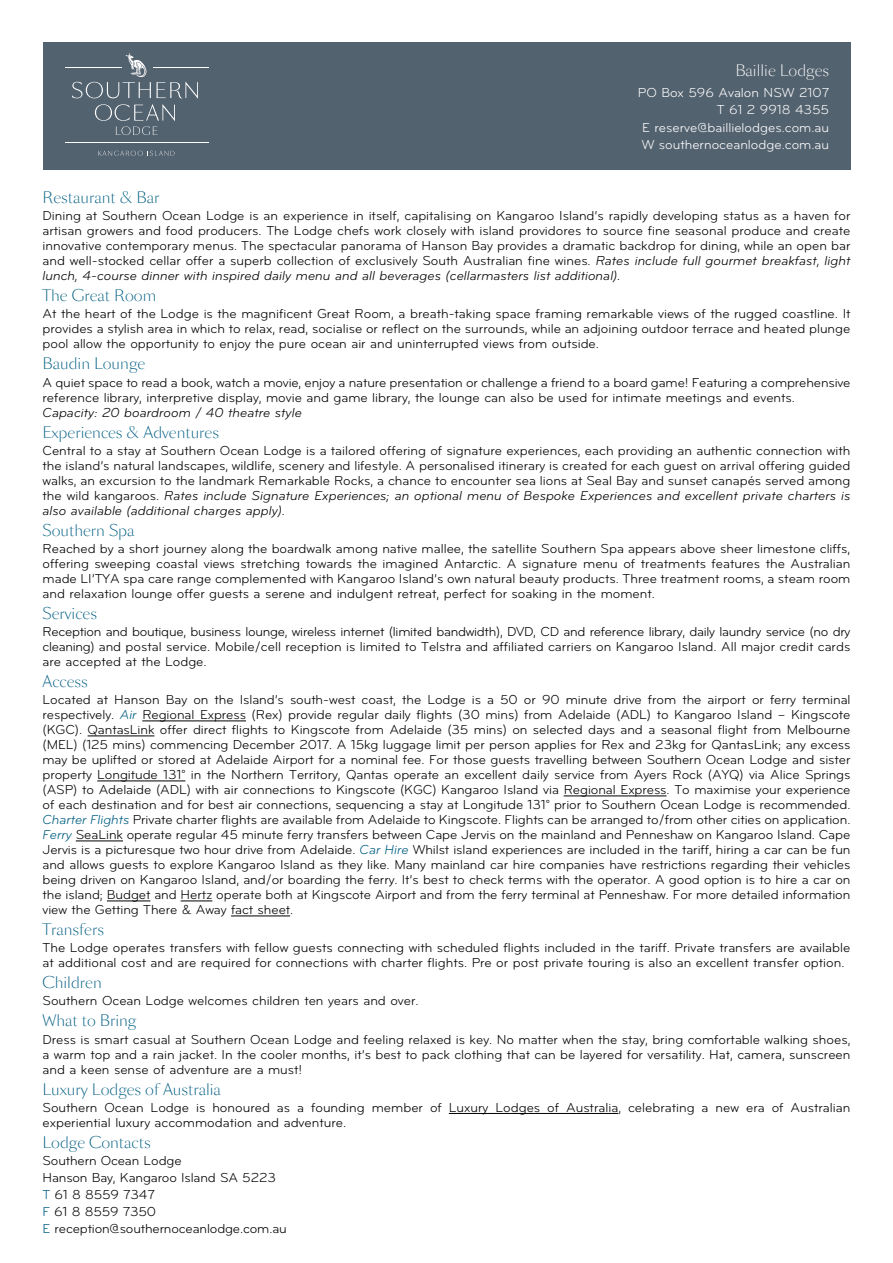
<style>
.page{position:relative;width:893px;height:1263px;background:#fff}
.page>*{position:absolute;margin:0;border:0;box-sizing:border-box;transform-origin:0 0}
.t1{font:300 15px "Sang Bleu BP Sans";color:#005e82}
.t2{font:300 15px "Sang Bleu BP Sans";color:#fff}
.t3{font:13.5px/15px "Bryant";color:#000;text-align:justify}
.t4{font:italic 13.5px/15px "Bryant Pro";color:#000}
.t5{font:13.5px/17.2px "Bryant";color:#fff;text-align:right}
.s1{font-family:"Bryant Pro";font-style:italic}
.s2{font-family:"Bryant";font-style:normal}
.s3{font-family:"Bryant Pro";font-style:italic;color:#005e82}
.s4{color:#005e82}
</style>
<div class="page">
<hr style="left:142px;top:721px;width:104px;height:1px;background:#000">
<hr style="left:88px;top:736px;width:66px;height:1px;background:#000">
<hr style="left:97px;top:781px;width:88px;height:1px;background:#000">
<hr style="left:564px;top:796px;width:102px;height:1px;background:#000">
<hr style="left:76px;top:841px;width:47px;height:1px;background:#000">
<hr style="left:107px;top:901px;width:43px;height:1px;background:#000">
<hr style="left:181px;top:901px;width:31px;height:1px;background:#000">
<hr style="left:231px;top:916px;width:59px;height:1px;background:#000">
<hr style="left:449px;top:1113px;width:169px;height:1px;background:#000">
<div style="left:43px;top:43px;width:807px;height:127px;background:#53626f"></div>
<hr style="left:153px;top:68px;width:55px;height:1px;background:#fff">
<hr style="left:65px;top:68px;width:56px;height:1px;background:#fff">
<svg style="left:98px;top:151px;width:76px;height:5px"></svg>
<hr style="left:65px;top:143px;width:143px;height:1px;background:#fff">
<svg style="left:72px;top:53px;width:126px;height:82px"></svg>
<p class="t2" style="left:735px;top:59px;width:95px">Baillie Lodges</p>
<p class="t5" style="left:638px;top:84px;width:193px">PO Box 596 Avalon NSW 2107<br>T 61 2 9918 4355<br>E reserve@baillielodges.com.au<br>W southernoceanlodge.com.au</p>
<p class="t1" style="left:43px;top:187px;width:119px">Restaurant &amp; Bar</p>
<p class="t3" style="left:43px;top:208px;width:809px">Dining at Southern Ocean Lodge is an experience in itself, capitalising on Kangaroo Island’s rapidly developing status as a haven for artisan growers and food producers. The Lodge chefs work closely with island providores to source fine seasonal produce and create innovative contemporary menus. The spectacular panorama of Hanson Bay provides a dramatic backdrop for dining, while an open bar and well-stocked cellar offer a superb collection of exclusively South Australian fine wines. <span class="s1">Rates include full gourmet breakfast, light</span></p>
<p class="t4" style="left:43px;top:268px;width:580px">lunch, 4-course dinner with inspired daily menu and all beverages (cellarmasters list additional).</p>
<p class="t1" style="left:43px;top:285px;width:115px">The Great Room</p>
<p class="t3" style="left:43px;top:307px;width:809px">At the heart of the Lodge is the magnificent Great Room, a breath-taking space framing remarkable views of the rugged coastline. It provides a stylish area in which to relax, read, socialise or reflect on the surrounds, while an adjoining outdoor terrace and heated plunge pool allow the opportunity to enjoy the pure ocean air and uninterrupted views from outside.</p>
<p class="t1" style="left:43px;top:353px;width:104px">Baudin Lounge</p>
<p class="t3" style="left:43px;top:375px;width:809px">A quiet space to read a book, watch a movie, enjoy a nature presentation or challenge a friend to a board game! Featuring a comprehensive reference library, interpretive display, movie and game library, the lounge can also be used for intimate meetings and events.</p>
<p class="t4" style="left:43px;top:405px;width:261px">Capacity: 20 boardroom / 40 theatre style</p>
<p class="t1" style="left:43px;top:421px;width:178px">Experiences &amp; Adventures</p>
<p class="t3" style="left:43px;top:443px;width:809px">Central to a stay at Southern Ocean Lodge is a tailored offering of signature experiences, each providing an authentic connection with the island’s natural landscapes, wildlife, scenery and lifestyle. A personalised itinerary is created for each guest on arrival offering guided walks, an excursion to the landmark Remarkable Rocks, a chance to encounter sea lions at Seal Bay and sunset canapés served among</p>
<p class="t4" style="left:43px;top:488px;width:809px"><span class="s2">the wild kangaroos.</span> Rates include Signature Experiences; an optional menu of Bespoke Experiences and excellent private charters is also available (additional charges apply).</p>
<p class="t1" style="left:43px;top:519px;width:94px">Southern Spa</p>
<p class="t3" style="left:43px;top:541px;width:809px">Reached by a short journey along the boardwalk among native mallee, the satellite Southern Spa appears above sheer limestone cliffs, offering sweeping coastal views stretching towards the imagined Antarctic. A signature menu of treatments features the Australian made LI’TYA spa care range complemented with Kangaroo Island’s own natural beauty products. Three treatment rooms, a steam room and relaxation lounge offer guests a serene and indulgent retreat, perfect for soaking in the moment.</p>
<p class="t1" style="left:43px;top:603px;width:56px">Services</p>
<p class="t3" style="left:43px;top:624px;width:809px">Reception and boutique, business lounge, wireless internet (limited bandwidth), DVD, CD and reference library, daily laundry service (no dry cleaning) and postal service. Mobile/cell reception is limited to Telstra and affiliated carriers on Kangaroo Island. All major credit cards are accepted at the Lodge.</p>
<p class="t1" style="left:43px;top:671px;width:47px">Access</p>
<p class="t3" style="left:43px;top:692px;width:809px">Located at Hanson Bay on the Island’s south-west coast, the Lodge is a 50 or 90 minute drive from the airport or ferry terminal respectively. <span class="s3">Air</span> Regional Express (Rex) provide regular daily flights (30 mins) from Adelaide (ADL) to Kangaroo Island – Kingscote (KGC). QantasLink offer direct flights to Kingscote from Adelaide (35 mins) on selected days and a seasonal flight from Melbourne (MEL) (125 mins) commencing December 2017. A 15kg luggage limit per person applies for Rex and 23kg for QantasLink; any excess may be uplifted or stored at Adelaide Airport for a nominal fee. For those guests travelling between Southern Ocean Lodge and sister property Longitude 131° in the Northern Territory, Qantas operate an excellent daily service from Ayers Rock (AYQ) via Alice Springs (ASP) to Adelaide (ADL) with air connections to Kingscote (KGC) Kangaroo Island via Regional Express. To maximise your experience of each destination and for best air connections, sequencing a stay at Longitude 131° prior to Southern Ocean Lodge is recommended.<br><span class="s3">Charter Flights</span> Private charter flights are available from Adelaide to Kingscote. Flights can be arranged to/from other cities on application.<br><span class="s3">Ferry</span> SeaLink operate regular 45 minute ferry transfers between Cape Jervis on the mainland and Penneshaw on Kangaroo Island. Cape Jervis is a picturesque two hour drive from Adelaide. <span class="s3">Car Hire</span> Whilst island experiences are included in the tariff, hiring a car can be fun and allows guests to explore Kangaroo Island as they like. Many mainland car hire companies have restrictions regarding their vehicles being driven on Kangaroo Island, and/or boarding the ferry. It’s best to check terms with the operator. A good option is to hire a car on the island; Budget and Hertz operate both at Kingscote Airport and from the ferry terminal at Penneshaw. For more detailed information view the Getting There &amp; Away fact sheet.</p>
<p class="t1" style="left:43px;top:919px;width:63px">Transfers</p>
<p class="t3" style="left:43px;top:940px;width:809px">The Lodge operates transfers with fellow guests connecting with scheduled flights included in the tariff. Private transfers are available at additional cost and are required for connections with charter flights. Pre or post private touring is also an excellent transfer option.</p>
<p class="t1" style="left:43px;top:972px;width:61px">Children</p>
<p class="t3" style="left:43px;top:993px;width:378px">Southern Ocean Lodge welcomes children ten years and over.</p>
<p class="t1" style="left:43px;top:1010px;width:95px">What to Bring</p>
<p class="t3" style="left:43px;top:1032px;width:809px">Dress is smart casual at Southern Ocean Lodge and feeling relaxed is key. No matter when the stay, bring comfortable walking shoes, a warm top and a rain jacket. In the cooler months, it’s best to pack clothing that can be layered for versatility. Hat, camera, sunscreen and a keen sense of adventure are a must!</p>
<p class="t1" style="left:43px;top:1078px;width:180px">Luxury Lodges of Australia</p>
<p class="t3" style="left:43px;top:1100px;width:809px">Southern Ocean Lodge is honoured as a founding member of Luxury Lodges of Australia, celebrating a new era of Australian experiential luxury accommodation and adventure.</p>
<p class="t1" style="left:43px;top:1131px;width:110px">Lodge Contacts</p>
<p class="t3" style="left:43px;top:1152px;width:246px;line-height:17.1px;text-align:left">Southern Ocean Lodge<br>Hanson Bay, Kangaroo Island SA 5223<br><span class="s4">T</span> 61 8 8559 7347<br><span class="s4">F</span> 61 8 8559 7350<br><span class="s4">E</span> reception@southernoceanlodge.com.au</p>
</div>
